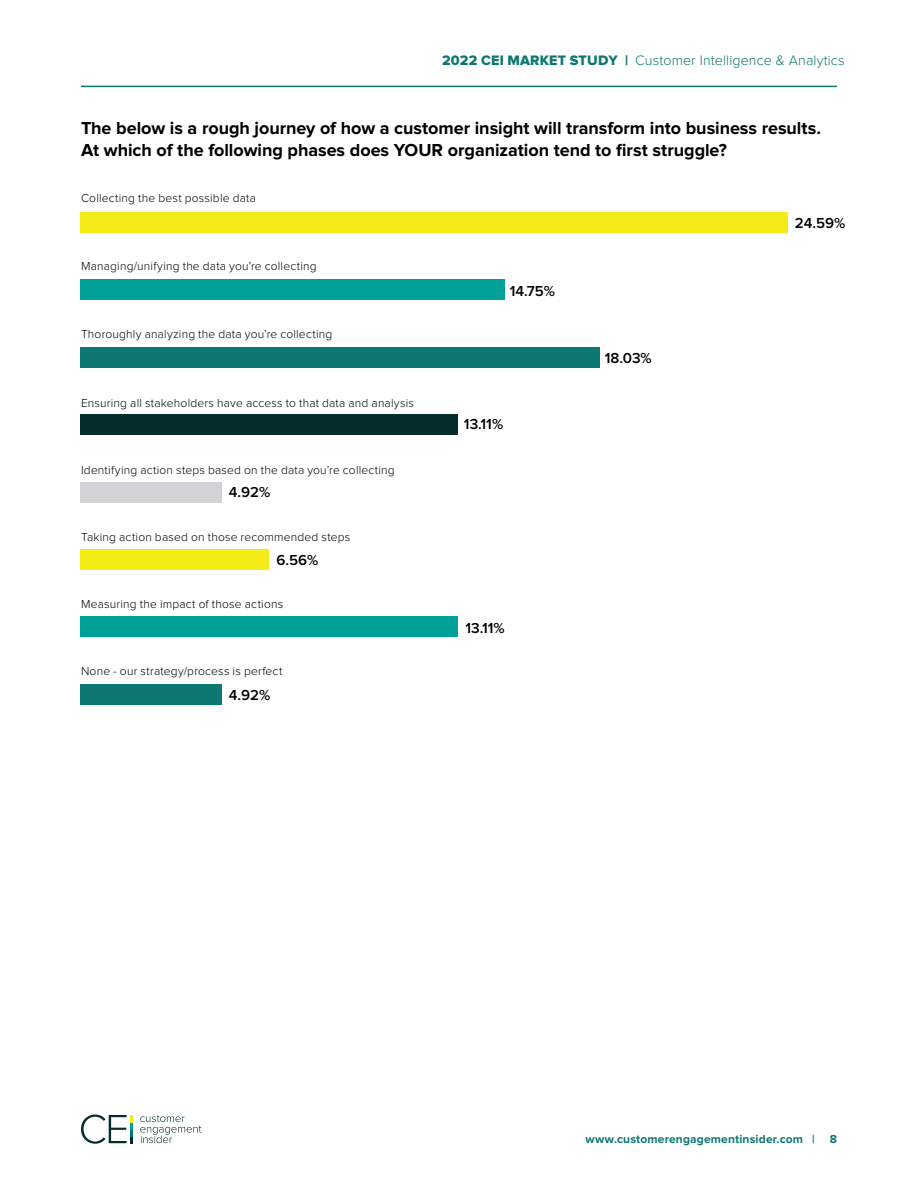
<style>
.page{position:relative;width:918px;height:1188px;background:#fff}
.page>*{position:absolute;margin:0;border:0;box-sizing:border-box;transform-origin:0 0}
.t1{font:700 18px/21.6px "Proxima Nova";letter-spacing:-.005em;color:#000}
.t2{font:600 15px "Proxima Nova";color:#000}
.t3{font:300 14.25px "Proxima Nova";letter-spacing:.01em;color:#0d7772}
.t4{font:300 12px "Proxima Nova";letter-spacing:.015em;color:#000}
.t5{font:700 12px "Proxima Nova";letter-spacing:.015em;color:#0d7772}
.s1{font-family:"Proxima Nova Extrabld";font-weight:400}
</style>
<div class="page">
<hr style="left:81px;top:86px;width:756px;height:1px;background:#0d7772">
<svg style="left:140px;top:1115px;width:61px;height:28px"></svg>
<svg style="left:81px;top:1115px;width:52px;height:29px"></svg>
<div style="left:80px;top:684px;width:142px;height:20px;background:#0d7772"></div>
<div style="left:80px;top:617px;width:378px;height:20px;background:#01a19a"></div>
<div style="left:80px;top:549px;width:189px;height:21px;background:#f5eb19"></div>
<div style="left:80px;top:482px;width:142px;height:20px;background:#d1d3d4"></div>
<div style="left:80px;top:415px;width:378px;height:20px;background:#042d2b"></div>
<div style="left:80px;top:347px;width:519px;height:20px;background:#0d7772"></div>
<div style="left:80px;top:280px;width:425px;height:20px;background:#01a19a"></div>
<div style="left:80px;top:212px;width:708px;height:21px;background:#f5eb19"></div>
<p class="t3" style="left:442px;top:50px;width:404px"><span class="s1">2022 CEI MARKET STUDY |</span> Customer Intelligence &amp; Analytics</p>
<h1 class="t1" style="left:81px;top:118px;width:742px">The below is a rough journey of how a customer insight will transform into business results.<br>At which of the following phases does YOUR organization tend to first struggle?</h1>
<p class="t4" style="left:81px;top:192px;width:176px">Collecting the best possible data</p>
<p class="t4" style="left:81px;top:261px;width:237px">Managing/unifying the data you’re collecting</p>
<p class="t4" style="left:81px;top:329px;width:253px">Thoroughly analyzing the data you’re collecting</p>
<p class="t4" style="left:81px;top:397px;width:334px">Ensuring all stakeholders have access to that data and analysis</p>
<p class="t4" style="left:81px;top:464px;width:315px">Identifying action steps based on the data you’re collecting</p>
<p class="t2" style="left:229px;top:485px;width:43px">4.92%</p>
<p class="t4" style="left:81px;top:531px;width:271px">Taking action based on those recommended steps</p>
<p class="t2" style="left:276px;top:553px;width:43px">6.56%</p>
<p class="t4" style="left:81px;top:599px;width:204px">Measuring the impact of those actions</p>
<p class="t4" style="left:81px;top:666px;width:203px">None - our strategy/process is perfect</p>
<p class="t2" style="left:229px;top:688px;width:43px">4.92%</p>
<p class="t2" style="left:510px;top:284px;width:47px">14.75%</p>
<p class="t2" style="left:464px;top:418px;width:41px">13.11%</p>
<p class="t2" style="left:605px;top:351px;width:49px">18.03%</p>
<p class="t2" style="left:465px;top:621px;width:41px">13.11%</p>
<p class="t2" style="left:795px;top:216px;width:52px">24.59%</p>
<p class="t5" style="left:585px;top:1134px;width:253px">www.customerengagementinsider.com | 8</p>
</div>
